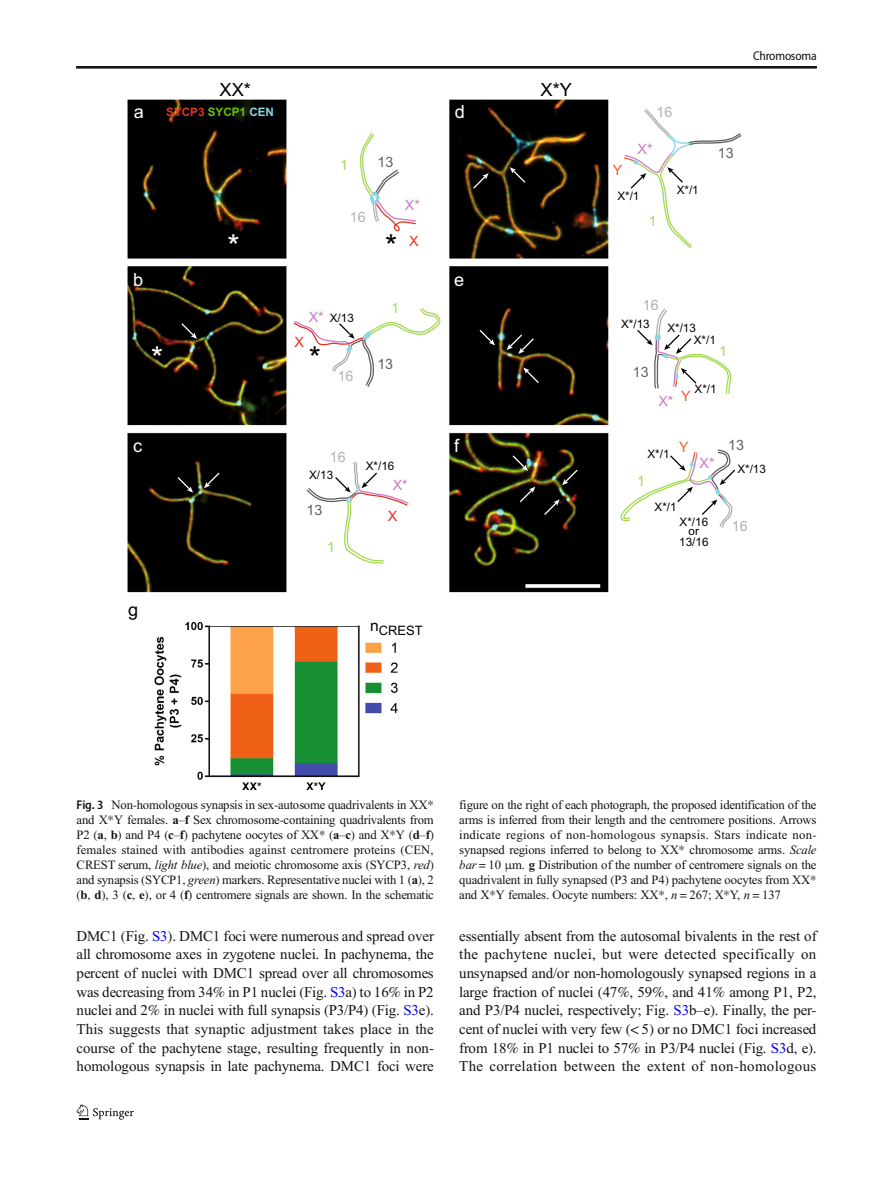
<style>
.page{position:relative;width:893px;height:1187px;background:#fff}
.page>*{position:absolute;margin:0;border:0;box-sizing:border-box;transform-origin:0 0}
.t1{font:31.2px "Xpxpvc Arial";color:#000}
.t2{font:31.2px "Xpxpvc Arial";color:#fff}
.t3{font:18.15px "Xpxpvc Arial";color:#000}
.t4{font:18.15px "Xpxpvc Arial";color:#fff}
.t5{font:15px/18.8px "Thhprg Adv TT3713 a 231";color:#131413;text-align:justify}
.t6{font:14.25px "Xpxpvc Arial";color:#d079c7}
.t7{font:14.25px "Xpxpvc Arial";color:#615f62}
.t8{font:14.25px "Xpxpvc Arial";color:#b0b0b3}
.t9{font:14.25px "Xpxpvc Arial";color:#a5d953}
.t10{font:14.25px "Xpxpvc Arial";color:#e13421}
.t11{font:14.25px "Xpxpvc Arial";color:#ef5d24}
.t12{font:13.05px "Xpxpvc Arial";color:#000}
.t13{font:12.75px/15px "Thhprg Adv TT3713 a 231";letter-spacing:-.015em;color:#131413;text-align:justify}
.t14{font:12.75px "Clwdyn Adv T Tc 488 b 0 e 6";letter-spacing:-.015em;color:#131413}
.t15{font:11.7px "Xpxpvc Arial";color:#000}
.t16{font:700 11.7px "Xvntfs Arial";color:#e13421}
.s1{color:#68c100}
.s2{color:#87d6e4}
.s3{font-family:"Mqjgbw Adv TT577 c 760 c"}
.s4{font-family:"Skfgns Adv T Tb 8864 ccf.B"}
.s5{font-family:"Ffqhql Adv TT3713 a 231"}
.s6{font-family:"Hrsklq Adv TT50 a 2 f 13 e.I"}
.s7{font-family:"Msjnxv Adv TT3713 a 231"}
.s8{color:#00f}
</style>
<div class="page">
<img style="left:127px;top:100px;width:481px;height:690px">
<svg style="left:359px;top:132px;width:58px;height:101px"></svg>
<svg style="left:292px;top:306px;width:149px;height:83px"></svg>
<svg style="left:305px;top:460px;width:105px;height:105px"></svg>
<svg style="left:624px;top:109px;width:118px;height:139px"></svg>
<svg style="left:637px;top:308px;width:95px;height:86px"></svg>
<svg style="left:620px;top:449px;width:116px;height:79px"></svg>
<svg style="left:180px;top:322px;width:17px;height:17px"></svg>
<svg style="left:176px;top:475px;width:17px;height:17px"></svg>
<svg style="left:204px;top:471px;width:17px;height:17px"></svg>
<svg style="left:510px;top:167px;width:17px;height:17px"></svg>
<svg style="left:472px;top:173px;width:17px;height:17px"></svg>
<svg style="left:507px;top:333px;width:28px;height:21px"></svg>
<svg style="left:478px;top:328px;width:17px;height:17px"></svg>
<svg style="left:562px;top:468px;width:17px;height:17px"></svg>
<svg style="left:518px;top:486px;width:17px;height:17px"></svg>
<svg style="left:511px;top:454px;width:17px;height:17px"></svg>
<svg style="left:543px;top:499px;width:17px;height:17px"></svg>
<svg style="left:523px;top:367px;width:17px;height:17px"></svg>
<hr style="left:77px;top:67px;width:739px;height:1px;background:#131413">
<svg style="left:77px;top:1104px;width:57px;height:15px"></svg>
<h2 class="t3" style="left:220px;top:83px;width:33px">XX*</h2>
<h2 class="t3" style="left:541px;top:83px;width:33px">X*Y</h2>
<h2 class="t4" style="left:134px;top:104px;width:12px">a</h2>
<h2 class="t4" style="left:455px;top:104px;width:12px">d</h2>
<p class="t16" style="left:166px;top:105px;width:109px">SYCP3 <span class="s1">SYCP1</span> <span class="s2">CEN</span></p>
<h1 class="t2" style="left:227px;top:233px;width:14px">*</h1>
<p class="t9" style="left:340px;top:160px;width:9px">1</p>
<p class="t8" style="left:350px;top:211px;width:17px">16</p>
<p class="t7" style="left:377px;top:156px;width:17px">13</p>
<p class="t6" style="left:405px;top:199px;width:17px">X*</p>
<h1 class="t1" style="left:385px;top:233px;width:14px">*</h1>
<p class="t10" style="left:409px;top:236px;width:11px">X</p>
<h2 class="t4" style="left:133px;top:272px;width:12px">b</h2>
<h2 class="t4" style="left:454px;top:272px;width:12px">e</h2>
<h1 class="t2" style="left:151px;top:345px;width:14px">*</h1>
<p class="t6" style="left:309px;top:311px;width:17px">X*</p>
<p class="t15" style="left:330px;top:313px;width:26px">X/13</p>
<p class="t10" style="left:294px;top:336px;width:11px">X</p>
<h1 class="t1" style="left:309px;top:345px;width:14px">*</h1>
<p class="t8" style="left:338px;top:371px;width:17px">16</p>
<p class="t9" style="left:391px;top:303px;width:9px">1</p>
<p class="t7" style="left:377px;top:358px;width:17px">13</p>
<h2 class="t4" style="left:133px;top:438px;width:11px">c</h2>
<h2 class="t4" style="left:454px;top:438px;width:7px">f</h2>
<p class="t8" style="left:330px;top:451px;width:17px">16</p>
<p class="t15" style="left:366px;top:461px;width:30px">X*/16</p>
<p class="t15" style="left:309px;top:470px;width:26px">X/13</p>
<p class="t6" style="left:393px;top:479px;width:17px">X*</p>
<h2 class="t3" style="left:128px;top:602px;width:12px">g</h2>
<p class="t7" style="left:306px;top:504px;width:17px">13</p>
<p class="t9" style="left:327px;top:541px;width:9px">1</p>
<p class="t10" style="left:388px;top:510px;width:11px">X</p>
<p class="t12" style="left:370px;top:624px;width:54px"><sup>n</sup>CREST</p>
<p class="t8" style="left:656px;top:107px;width:17px">16</p>
<p class="t11" style="left:613px;top:164px;width:11px">Y</p>
<p class="t6" style="left:637px;top:143px;width:17px">X*</p>
<p class="t15" style="left:617px;top:191px;width:24px">X*/1</p>
<p class="t9" style="left:649px;top:215px;width:9px">1</p>
<p class="t15" style="left:677px;top:185px;width:24px">X*/1</p>
<p class="t14" style="left:753px;top:51px;width:65px">Chromosoma</p>
<p class="t7" style="left:718px;top:147px;width:17px">13</p>
<p class="t8" style="left:643px;top:299px;width:17px">16</p>
<p class="t15" style="left:621px;top:319px;width:30px">X*/13</p>
<p class="t15" style="left:667px;top:323px;width:30px">X*/13</p>
<p class="t7" style="left:633px;top:366px;width:17px">13</p>
<p class="t15" style="left:694px;top:335px;width:24px">X*/1</p>
<p class="t9" style="left:719px;top:345px;width:9px">1</p>
<p class="t6" style="left:658px;top:395px;width:17px">X*</p>
<p class="t15" style="left:695px;top:384px;width:24px">X*/1</p>
<p class="t11" style="left:681px;top:390px;width:11px">Y</p>
<p class="t15" style="left:647px;top:449px;width:24px">X*/1</p>
<p class="t9" style="left:637px;top:475px;width:9px">1</p>
<p class="t11" style="left:679px;top:441px;width:11px">Y</p>
<p class="t15" style="left:655px;top:502px;width:24px">X*/1</p>
<p class="t6" style="left:700px;top:457px;width:17px">X*</p>
<p class="t15" style="left:680px;top:517px;width:30px">X*/16</p>
<p class="t15" style="left:689px;top:526px;width:12px">or</p>
<p class="t15" style="left:679px;top:537px;width:31px">13/16</p>
<p class="t7" style="left:728px;top:439px;width:17px">13</p>
<p class="t15" style="left:737px;top:464px;width:30px">X*/13</p>
<p class="t8" style="left:732px;top:520px;width:17px">16</p>
<p class="t13" style="left:77px;top:798px;width:359px"><span class="s3">Fig. 3</span> Non-homologous synapsis in sex-autosome quadrivalents in XX* and X*Y females. <span class="s4">a</span><span class="s5">–</span><span class="s4">f</span> Sex chromosome-containing quadrivalents from P2 (<span class="s4">a</span>, <span class="s4">b</span>) and P4 (<span class="s4">c</span><span class="s5">–</span><span class="s4">f</span>) pachytene oocytes of XX* (<span class="s4">a</span><span class="s5">–</span><span class="s4">c</span>) and X*Y (<span class="s4">d</span><span class="s5">–</span><span class="s4">f</span>) females stained with antibodies against centromere proteins (CEN, CREST serum, <span class="s6">light blue</span>), and meiotic chromosome axis (SYCP3, <span class="s6">red</span>) and synapsis (SYCP1, <span class="s6">green</span>) markers. Representative nuclei with 1 (<span class="s4">a</span>), 2 (<span class="s4">b</span>, <span class="s4">d</span>), 3 (<span class="s4">c</span>, <span class="s4">e</span>), or 4 (<span class="s4">f</span>) centromere signals are shown. In the schematic</p>
<p class="t13" style="left:459px;top:798px;width:359px">figure on the right of each photograph, the proposed identification of the arms is inferred from their length and the centromere positions. Arrows indicate regions of non-homologous synapsis. Stars indicate non&shy;synapsed regions inferred to belong to XX* chromosome arms. <span class="s6">Scale bar</span> = 10 <span class="s7">μ</span>m. <span class="s4">g</span> Distribution of the number of centromere signals on the quadrivalent in fully synapsed (P3 and P4) pachytene oocytes from XX* and X*Y females. Oocyte numbers: XX*, <span class="s6">n</span> = 267; X*Y, <span class="s6">n</span> = 137</p>
<p class="t5" style="left:77px;top:927px;width:359px">DMC1 (Fig. <span class="s8">S3</span>). DMC1 foci were numerous and spread over all chromosome axes in zygotene nuclei. In pachynema, the percent of nuclei with DMC1 spread over all chromosomes was decreasing from 34% in P1 nuclei (Fig. <span class="s8">S3</span>a) to 16% in P2 nuclei and 2% in nuclei with full synapsis (P3/P4) (Fig. <span class="s8">S3</span>e).<br>This suggests that synaptic adjustment takes place in the course of the pachytene stage, resulting frequently in non&shy;homologous synapsis in late pachynema. DMC1 foci were</p>
<p class="t5" style="left:459px;top:927px;width:359px">essentially absent from the autosomal bivalents in the rest of the pachytene nuclei, but were detected specifically on unsynapsed and/or non-homologously synapsed regions in a large fraction of nuclei (47%, 59%, and 41% among P1, P2, and P3/P4 nuclei, respectively; Fig. <span class="s8">S3</span>b<span class="s5">–</span>e). Finally, the per&shy;cent of nuclei with very few (&lt; 5) or no DMC1 foci increased from 18% in P1 nuclei to 57% in P3/P4 nuclei (Fig. <span class="s8">S3</span>d, e).<br>The correlation between the extent of non-homologous</p>
</div>
